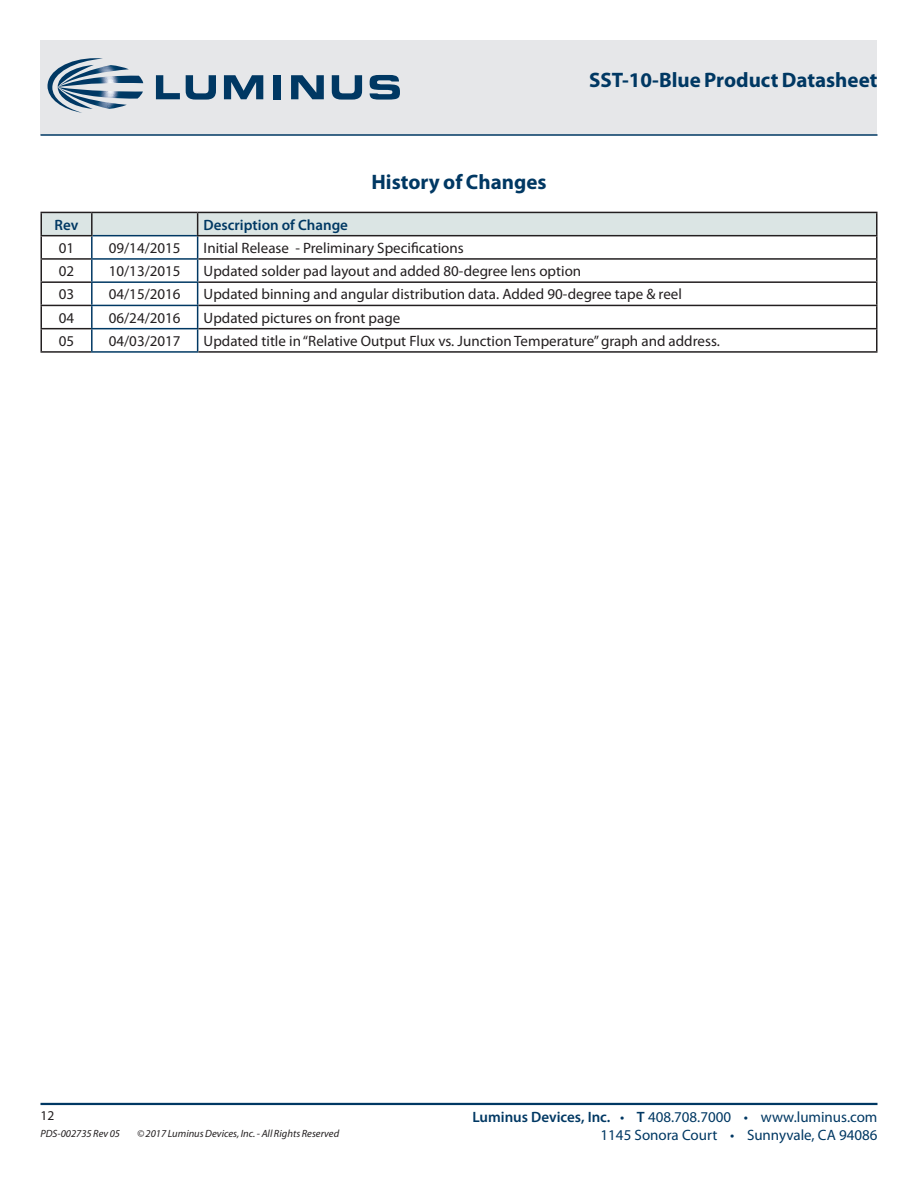
<style>
.page{position:relative;width:918px;height:1188px;background:#fff}
.page>*{position:absolute;margin:0;border:0;box-sizing:border-box;transform-origin:0 0}
.t1{font:700 21px "Myriad Pro";color:#003863}
.t2{font:15px "Myriad Pro";color:#231f20}
.t3{font:15px/18px "Myriad Pro";color:#003863;text-align:right}
.t4{font:600 15px "Myriad Pro";color:#003863}
.t5{font:13.5px "Myriad Pro";color:#231f20}
.t6{font:italic 10.5px "Myriad Pro";color:#231f20}
.s1{font-weight:600}
</style>
<div class="page">
<div style="left:40px;top:40px;width:838px;height:95px;background:#e6e7e9"></div>
<hr style="left:40px;top:1103px;width:838px;height:2px;background:#003863">
<hr style="left:40px;top:134px;width:838px;height:2px;background:#003863">
<svg style="left:48px;top:58px;width:95px;height:55px"></svg>
<svg style="left:156px;top:75px;width:24px;height:24px"></svg>
<svg style="left:186px;top:75px;width:30px;height:25px"></svg>
<svg style="left:224px;top:75px;width:39px;height:24px"></svg>
<div style="left:273px;top:75px;width:8px;height:24px;background:#003863"></div>
<svg style="left:291px;top:75px;width:33px;height:24px"></svg>
<svg style="left:332px;top:75px;width:30px;height:25px"></svg>
<svg style="left:370px;top:75px;width:30px;height:25px"></svg>
<hr style="left:91px;top:351px;width:107px;height:2px;background:#003863">
<svg style="left:42px;top:213px;width:834px;height:138px"></svg>
<hr style="left:40px;top:212px;width:52px;height:1px;background:#231f20">
<hr style="left:40px;top:213px;width:2px;height:22px;background:#231f20">
<hr style="left:92px;top:212px;width:106px;height:1px;background:#231f20">
<hr style="left:198px;top:212px;width:679px;height:1px;background:#231f20">
<hr style="left:876px;top:213px;width:2px;height:22px;background:#231f20">
<hr style="left:40px;top:235px;width:53px;height:1px;background:#231f20">
<hr style="left:40px;top:236px;width:2px;height:22px;background:#231f20">
<hr style="left:197px;top:235px;width:680px;height:1px;background:#231f20">
<hr style="left:876px;top:236px;width:2px;height:22px;background:#231f20">
<hr style="left:40px;top:258px;width:51px;height:2px;background:#231f20">
<hr style="left:40px;top:260px;width:2px;height:21px;background:#231f20">
<hr style="left:198px;top:258px;width:679px;height:2px;background:#231f20">
<hr style="left:876px;top:260px;width:2px;height:21px;background:#231f20">
<hr style="left:40px;top:281px;width:51px;height:2px;background:#231f20">
<hr style="left:40px;top:283px;width:2px;height:22px;background:#231f20">
<hr style="left:198px;top:281px;width:679px;height:2px;background:#231f20">
<hr style="left:876px;top:283px;width:2px;height:22px;background:#231f20">
<hr style="left:40px;top:305px;width:51px;height:1px;background:#231f20">
<hr style="left:40px;top:306px;width:2px;height:22px;background:#231f20">
<hr style="left:198px;top:305px;width:679px;height:1px;background:#231f20">
<hr style="left:876px;top:306px;width:2px;height:22px;background:#231f20">
<hr style="left:40px;top:328px;width:51px;height:1px;background:#231f20">
<hr style="left:40px;top:329px;width:2px;height:22px;background:#231f20">
<hr style="left:198px;top:328px;width:679px;height:1px;background:#231f20">
<hr style="left:876px;top:329px;width:2px;height:22px;background:#231f20">
<hr style="left:40px;top:351px;width:51px;height:2px;background:#231f20">
<hr style="left:198px;top:351px;width:679px;height:2px;background:#231f20">
<h1 class="t1" style="left:371px;top:168px;width:177px">History of Changes</h1>
<h1 class="t1" style="left:589px;top:67px;width:290px">SST-10-Blue Product Datasheet</h1>
<p class="t4" style="left:55px;top:215px;width:25px">Rev</p>
<p class="t4" style="left:204px;top:215px;width:146px">Description of Change</p>
<p class="t2" style="left:59px;top:239px;width:17px">01</p>
<p class="t2" style="left:109px;top:239px;width:73px">09/14/2015</p>
<p class="t2" style="left:204px;top:239px;width:262px">Initial Release - Preliminary Specifications</p>
<p class="t2" style="left:59px;top:262px;width:17px">02</p>
<p class="t2" style="left:109px;top:262px;width:73px">10/13/2015</p>
<p class="t2" style="left:204px;top:262px;width:379px">Updated solder pad layout and added 80-degree lens option</p>
<p class="t2" style="left:59px;top:285px;width:17px">03</p>
<p class="t2" style="left:109px;top:285px;width:73px">04/15/2016</p>
<p class="t2" style="left:204px;top:285px;width:480px">Updated binning and angular distribution data. Added 90-degree tape &amp; reel</p>
<p class="t2" style="left:59px;top:308px;width:17px">04</p>
<p class="t2" style="left:109px;top:308px;width:73px">06/24/2016</p>
<p class="t2" style="left:204px;top:308px;width:198px">Updated pictures on front page</p>
<p class="t2" style="left:59px;top:332px;width:17px">05</p>
<p class="t2" style="left:109px;top:332px;width:73px">04/03/2017</p>
<p class="t2" style="left:204px;top:332px;width:518px">Updated title in “Relative Output Flux vs. Junction Temperature” graph and address.</p>
<p class="t5" style="left:40px;top:1107px;width:15px">12</p>
<p class="t6" style="left:40px;top:1127px;width:81px">PDS-002735 Rev 05</p>
<p class="t6" style="left:137px;top:1127px;width:204px">© 2017 Luminus Devices, Inc. - All Rights Reserved</p>
<p class="t3" style="left:472px;top:1108px;width:407px"><span class="s1">Luminus Devices, Inc.</span> • <span class="s1">T</span> 408.708.7000 • www.luminus.com<br>1145 Sonora Court • Sunnyvale, CA 94086</p>
</div>
